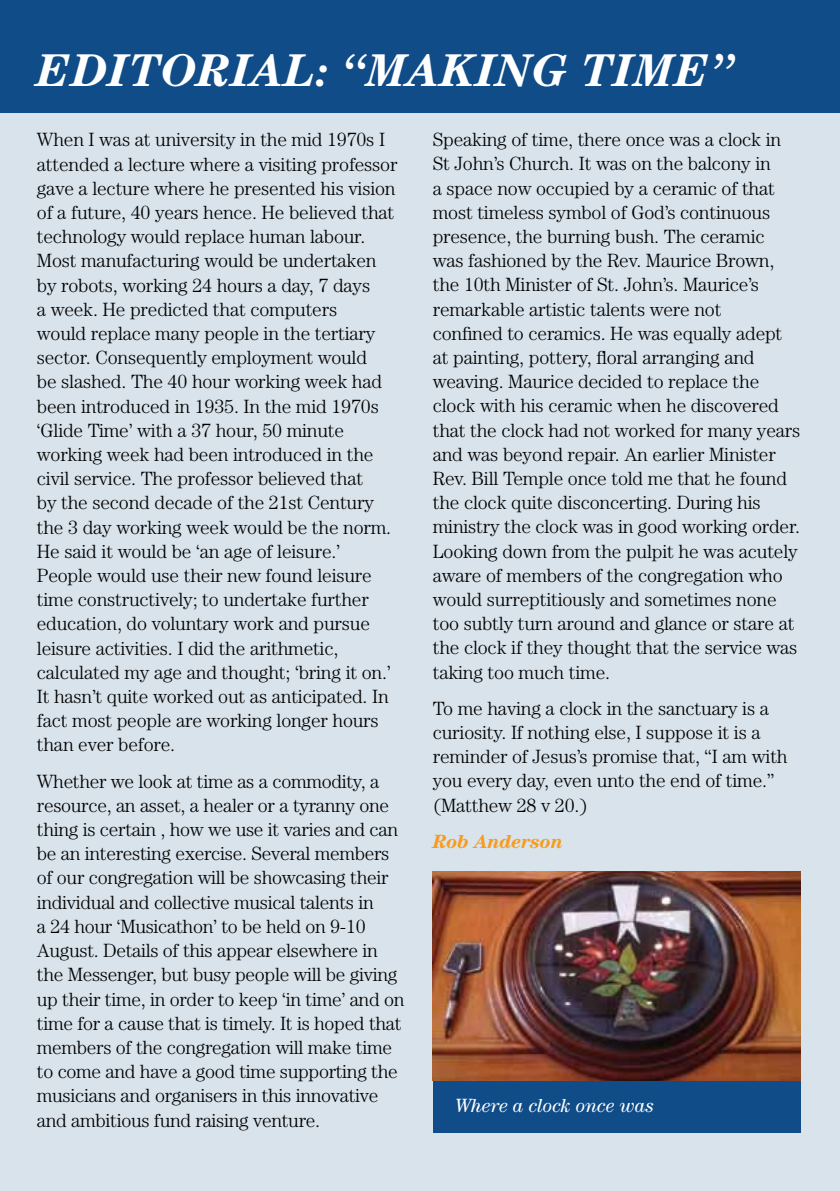
<style>
.page{position:relative;width:840px;height:1191px;background:#fff}
.page>*{position:absolute;margin:0;border:0;box-sizing:border-box;transform-origin:0 0}
.t1{font:italic 700 46px "Century";color:#fff}
.t2{font:300 19.2px/24.2px "Century";letter-spacing:-.01em;color:#000}
.t3{font:italic 19.2px "Century";color:#fff}
.t4{font:italic 700 19.2px "Century";letter-spacing:-.01em;color:#f99b1e}
</style>
<div class="page">
<div style="left:0;top:0;width:839px;height:1191px;background:#d8e3eb"></div>
<div style="left:0;top:0;width:839px;height:112px;background:#104c88"></div>
<div style="left:432px;top:964px;width:367px;height:169px;background:#104c88"></div>
<img style="left:432px;top:872px;width:367px;height:208px">
<h1 class="t1" style="left:37px;top:44px;width:699px">EDITORIAL: “MAKING TIME”</h1>
<p class="t2" style="left:37px;top:127px;width:362px">When I was at university in the mid 1970s I attended a lecture where a visiting professor gave a lecture where he presented his vision of a future, 40 years hence. He believed that technology would replace human labour.<br>Most manufacturing would be undertaken by robots, working 24 hours a day, 7 days<br>a week. He predicted that computers<br>would replace many people in the tertiary sector. Consequently employment would<br>be slashed. The 40 hour working week had been introduced in 1935. In the mid 1970s ‘Glide Time’ with a 37 hour, 50 minute working week had been introduced in the civil service. The professor believed that<br>by the second decade of the 21st Century the 3 day working week would be the norm.<br>He said it would be ‘an age of leisure.’ People would use their new found leisure time constructively; to undertake further education, do voluntary work and pursue leisure activities. I did the arithmetic, calculated my age and thought; ‘bring it on.’ It hasn’t quite worked out as anticipated. In fact most people are working longer hours than ever before.</p>
<p class="t2" style="left:37px;top:768px;width:369px">Whether we look at time as a commodity, a resource, an asset, a healer or a tyranny one thing is certain , how we use it varies and can be an interesting exercise. Several members of our congregation will be showcasing their individual and collective musical talents in<br>a 24 hour ‘Musicathon’ to be held on 9-10<br>August. Details of this appear elsewhere in the Messenger, but busy people will be giving up their time, in order to keep ‘in time’ and on time for a cause that is timely. It is hoped that members of the congregation will make time to come and have a good time supporting the musicians and organisers in this innovative and ambitious fund raising venture.</p>
<p class="t2" style="left:432px;top:127px;width:369px">Speaking of time, there once was a clock in St John’s Church. It was on the balcony in<br>a space now occupied by a ceramic of that most timeless symbol of God’s continuous presence, the burning bush. The ceramic was fashioned by the Rev. Maurice Brown, the 10th Minister of St. John’s. Maurice’s remarkable artistic talents were not<br>confined to ceramics. He was equally adept at painting, pottery, floral arranging and weaving. Maurice decided to replace the clock with his ceramic when he discovered that the clock had not worked for many years and was beyond repair. An earlier Minister Rev. Bill Temple once told me that he found the clock quite disconcerting. During his ministry the clock was in good working order.<br>Looking down from the pulpit he was acutely aware of members of the congregation who would surreptitiously and sometimes none too subtly turn around and glance or stare at the clock if they thought that the service was taking too much time.</p>
<p class="t2" style="left:432px;top:696px;width:356px">To me having a clock in the sanctuary is a curiosity. If nothing else, I suppose it is a reminder of Jesus’s promise that, “I am with you every day, even unto the end of time.” (Matthew 28 v 20.)</p>
<p class="t4" style="left:432px;top:830px;width:132px">Rob Anderson</p>
<p class="t3" style="left:455px;top:1094px;width:200px">Where a clock once was</p>
</div>
